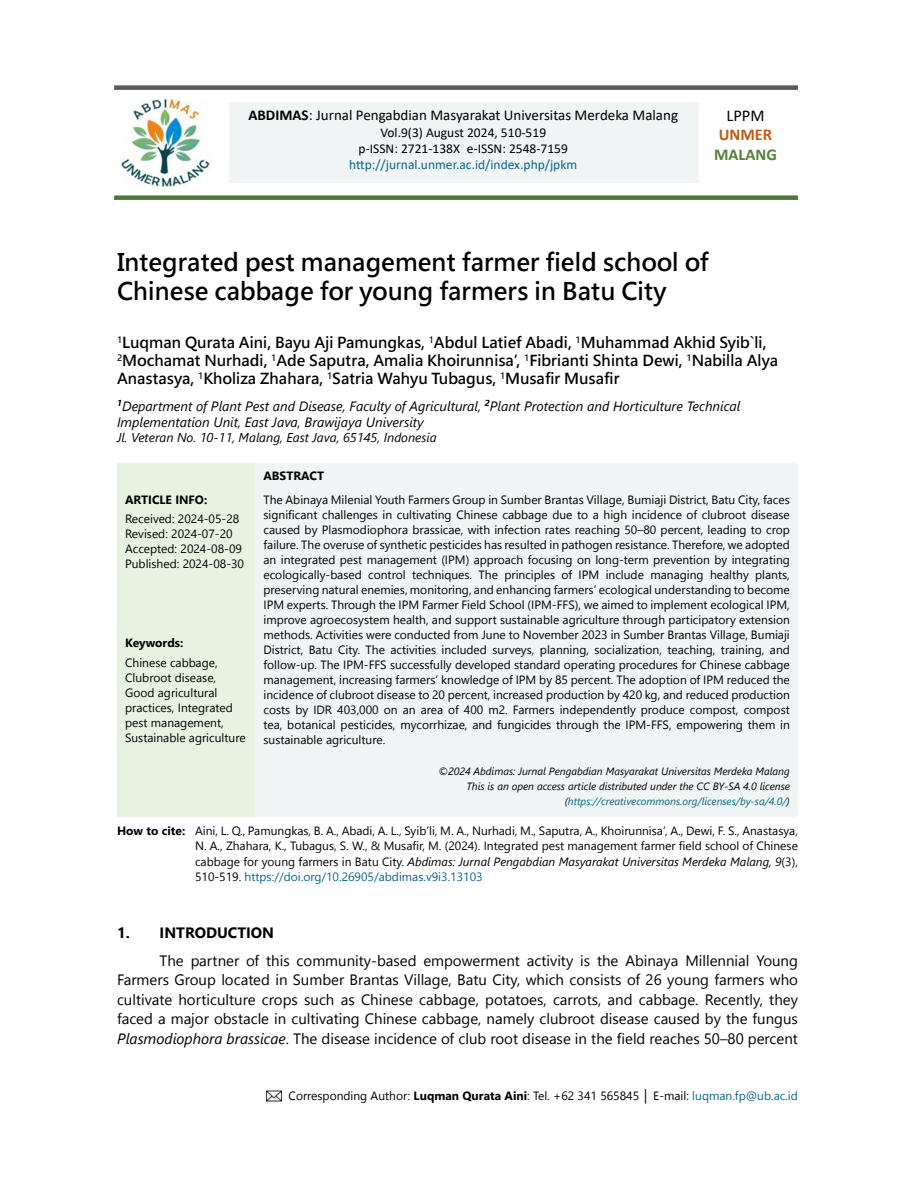
<style>
.page{position:relative;width:915px;height:1191px;background:#fff}
.page>*{position:absolute;margin:0;border:0;box-sizing:border-box;transform-origin:0 0}
.t1{font:700 24px/28.8px "Microsoft Jheng Hei";color:#000}
.t2{font:700 16.5px "Calibri";color:#538135}
.t3{font:700 16.5px "Calibri";color:#c45911}
.t4{font:16.5px "Calibri";color:#000}
.t5{font:15px/19.5px "Segoe UI";color:#000;text-align:justify}
.t6{font:15px/18px "Microsoft Jheng Hei UI Bold";color:#000}
.t7{font:15px "Calibri";color:#000}
.t8{font:700 15px "Segoe UI";color:#000}
.t9{font:italic 13.5px/16.2px "Segoe UI";color:#000}
.t10{font:13.5px/16.2px "Calibri";color:#000;text-align:center}
.t11{font:13.5px "Calibri";color:#07668d}
.t12{font:italic 12.75px "Segoe UI";color:#000}
.t13{font:12px/15px "Segoe UI";color:#000}
.t14{font:700 12px "Segoe UI";color:#000}
.t15{font:italic 10.5px/15px "Segoe UI";color:#000;text-align:right}
.s1{font-weight:700}
.s2{color:#07668d}
.s3{font-style:italic}
.s4{font-family:"Arial"}
</style>
<div class="page">
<div style="left:229px;top:102px;width:469px;height:81px;background:#f0f4f4"></div>
<img style="left:121px;top:99px;width:89px;height:88px">
<div style="left:114px;top:85px;width:683px;height:5px;background:#5a5a5a"></div>
<div style="left:114px;top:195px;width:683px;height:5px;background:#4f7938"></div>
<div style="left:117px;top:463px;width:138px;height:353px;background:#e7f3e1"></div>
<div style="left:255px;top:463px;width:542px;height:353px;background:#f0f4f4"></div>
<img style="left:266px;top:1090px;width:16px;height:11px">
<p class="t7" style="left:248px;top:105px;width:431px"><span class="s1">ABDIMAS</span>: Jurnal Pengabdian Masyarakat Universitas Merdeka Malang</p>
<p class="t10" style="left:358px;top:124px;width:211px">Vol.9(3) August 2024, 510-519<br>p-ISSN: 2721-138X e-ISSN: 2548-7159</p>
<p class="t11" style="left:349px;top:155px;width:229px">http://jurnal.unmer.ac.id/index.php/jpkm</p>
<h2 class="t4" style="left:726px;top:104px;width:40px">LPPM</h2>
<h2 class="t3" style="left:718px;top:123px;width:55px">UNMER</h2>
<h2 class="t2" style="left:713px;top:143px;width:64px">MALANG</h2>
<h1 class="t1" style="left:117px;top:248px;width:593px">Integrated pest management farmer field school of<br>Chinese cabbage for young farmers in Batu City</h1>
<p class="t6" style="left:117px;top:333px;width:662px"><sup>1</sup>Luqman Qurata Aini, Bayu Aji Pamungkas, <sup>1</sup>Abdul Latief Abadi, <sup>1</sup>Muhammad Akhid Syib`li,<br><sup>2</sup>Mochamat Nurhadi, <sup>1</sup>Ade Saputra, Amalia Khoirunnisa’, <sup>1</sup>Fibrianti Shinta Dewi, <sup>1</sup>Nabilla Alya<br>Anastasya, <sup>1</sup>Kholiza Zhahara, <sup>1</sup>Satria Wahyu Tubagus, <sup>1</sup>Musafir Musafir</p>
<p class="t9" style="left:117px;top:397px;width:624px"><sup>1</sup>Department of Plant Pest and Disease, Faculty of Agricultural, <sup>2</sup>Plant Protection and Horticulture Technical<br>Implementation Unit, East Java, Brawijaya University</p>
<p class="t12" style="left:117px;top:428px;width:321px">Jl. Veteran No. 10-11, Malang, East Java, 65145, Indonesia</p>
<p class="t14" style="left:263px;top:465px;width:62px">ABSTRACT</p>
<p class="t13" style="left:263px;top:492px;width:527px;text-align:justify">The Abinaya Milenial Youth Farmers Group in Sumber Brantas Village, Bumiaji District, Batu City, faces significant challenges in cultivating Chinese cabbage due to a high incidence of clubroot disease caused by Plasmodiophora brassicae, with infection rates reaching 50–80 percent, leading to crop failure. The overuse of synthetic pesticides has resulted in pathogen resistance. Therefore, we adopted an integrated pest management (IPM) approach focusing on long-term prevention by integrating ecologically-based control techniques. The principles of IPM include managing healthy plants, preserving natural enemies, monitoring, and enhancing farmers’ ecological understanding to become IPM experts. Through the IPM Farmer Field School (IPM-FFS), we aimed to implement ecological IPM, improve agroecosystem health, and support sustainable agriculture through participatory extension methods. Activities were conducted from June to November 2023 in Sumber Brantas Village, Bumiaji District, Batu City. The activities included surveys, planning, socialization, teaching, training, and follow-up. The IPM-FFS successfully developed standard operating procedures for Chinese cabbage management, increasing farmers’ knowledge of IPM by 85 percent. The adoption of IPM reduced the incidence of clubroot disease to 20 percent, increased production by 420 kg, and reduced production costs by IDR 403,000 on an area of 400 m2. Farmers independently produce compost, compost tea, botanical pesticides, mycorrhizae, and fungicides through the IPM-FFS, empowering them in sustainable agriculture.</p>
<p class="t15" style="left:438px;top:763px;width:353px">©2024 Abdimas: Jurnal Pengabdian Masyarakat Universitas Merdeka Malang<br>This is an open access article distributed under the CC BY-SA 4.0 license (<span class="s2">https://creativecommons.org/licenses/by-sa/4.0/</span>)</p>
<p class="t13" style="left:195px;top:822px;width:604px;line-height:15.5px;text-align:justify;text-indent:-78px"><span class="s1">How to cite:</span> Aini, L. Q., Pamungkas, B. A., Abadi, A. L., Syib’li, M. A., Nurhadi, M., Saputra, A., Khoirunnisa’, A., Dewi, F. S., Anastasya, N. A., Zhahara, K., Tubagus, S. W., &amp; Musafir, M. (2024). Integrated pest management farmer field school of Chinese cabbage for young farmers in Batu City. <span class="s3">Abdimas: Jurnal Pengabdian Masyarakat Universitas Merdeka Malang, 9</span>(3), 510-519. <span class="s2">https://doi.org/10.26905/abdimas.v9i3.13103</span></p>
<p class="t14" style="left:125px;top:490px;width:84px">ARTICLE INFO:</p>
<p class="t13" style="left:125px;top:511px;width:120px">Received: 2024-05-28<br>Revised: 2024-07-20<br>Accepted: 2024-08-09<br>Published: 2024-08-30</p>
<p class="t14" style="left:125px;top:632px;width:60px">Keywords:</p>
<p class="t13" style="left:125px;top:655px;width:122px">Chinese cabbage,<br>Clubroot disease,<br>Good agricultural practices, Integrated pest management,<br>Sustainable agriculture</p>
<p class="t8" style="left:117px;top:920px;width:158px">1. INTRODUCTION</p>
<p class="t5" style="left:117px;top:950px;width:682px;text-indent:43px">The partner of this community-based empowerment activity is the Abinaya Millennial Young Farmers Group located in Sumber Brantas Village, Batu City, which consists of 26 young farmers who cultivate horticulture crops such as Chinese cabbage, potatoes, carrots, and cabbage. Recently, they faced a major obstacle in cultivating Chinese cabbage, namely clubroot disease caused by the fungus <span class="s3">Plasmodiophora brassicae</span>. The disease incidence of club root disease in the field reaches 50–80 percent</p>
<p class="t13" style="left:288px;top:1088px;width:510px">Corresponding Author: <span class="s1">Luqman Qurata Aini</span>: Tel. +62 341 565845 <span class="s4">│</span> E-mail: <span class="s2">luqman.fp@ub.ac.id</span></p>
</div>
